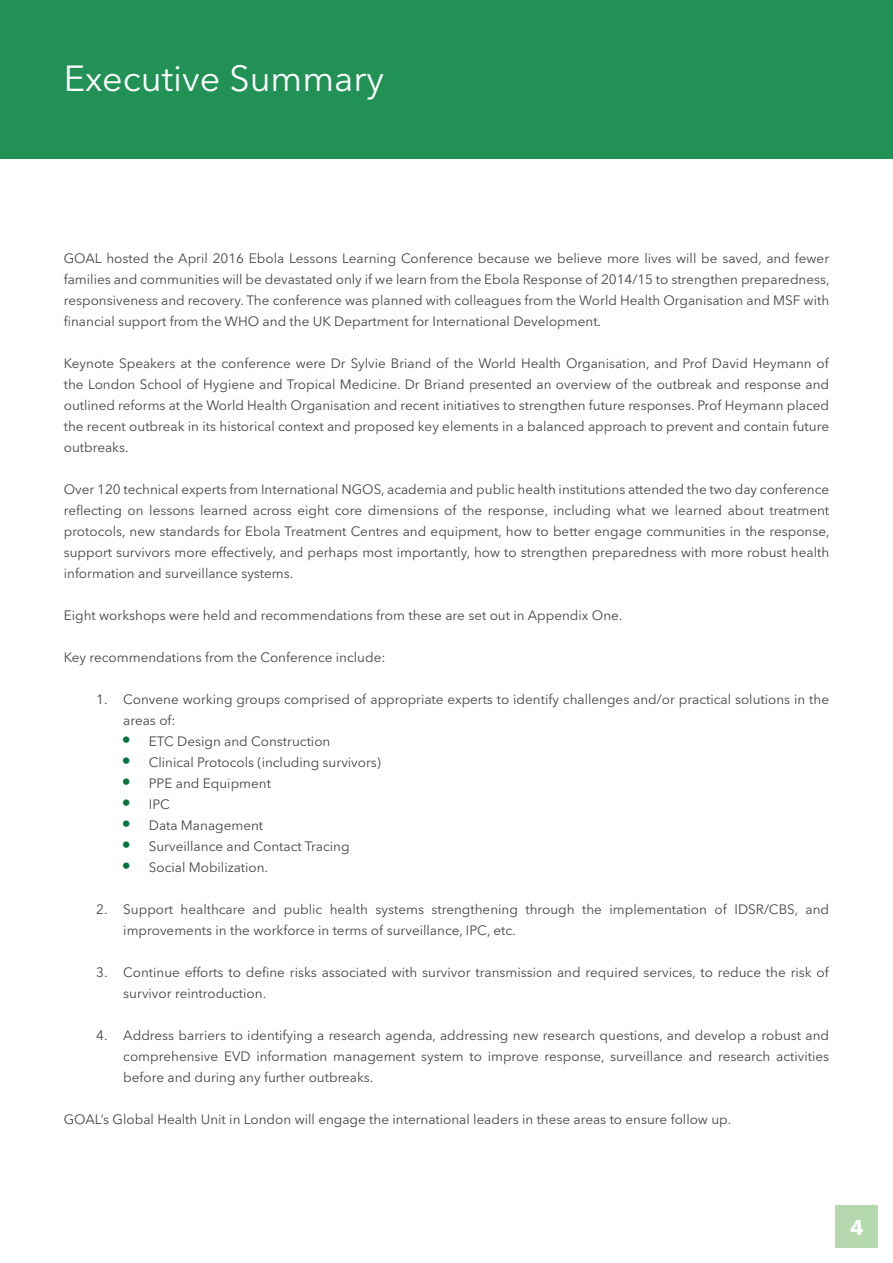
<style>
.page{position:relative;width:893px;height:1263px;background:#fff}
.page>*{position:absolute;margin:0;border:0;box-sizing:border-box;transform-origin:0 0}
.t1{font:36px "Avenir Next LT Pro";color:#fff}
.t2{font:700 21px "Avenir Next LT Pro";color:#fff}
.t3{font:13.5px/21px "Avenir Next LT Pro";color:#464547;text-align:justify}
.s1{font-size:18px;color:#06743f}
</style>
<div class="page">
<div style="left:0;top:0;width:893px;height:158px;background:#219156"></div>
<div style="left:836px;top:1206px;width:42px;height:42px;background:#b5d8ae"></div>
<h1 class="t1" style="left:64px;top:57px;width:322px">Executive Summary</h1>
<p class="t3" style="left:64px;top:248px;width:767px">GOAL hosted the April 2016 Ebola Lessons Learning Conference because we believe more lives will be saved, and fewer families and communities will be devastated only if we learn from the Ebola Response of 2014/15 to strengthen preparedness, responsiveness and recovery. The conference was planned with colleagues from the World Health Organisation and MSF with financial support from the WHO and the UK Department for International Development.</p>
<p class="t3" style="left:64px;top:353px;width:767px">Keynote Speakers at the conference were Dr Sylvie Briand of the World Health Organisation, and Prof David Heymann of the London School of Hygiene and Tropical Medicine. Dr Briand presented an overview of the outbreak and response and outlined reforms at the World Health Organisation and recent initiatives to strengthen future responses. Prof Heymann placed the recent outbreak in its historical context and proposed key elements in a balanced approach to prevent and contain future outbreaks.</p>
<p class="t3" style="left:64px;top:479px;width:767px">Over 120 technical experts from International NGOS, academia and public health institutions attended the two day conference reflecting on lessons learned across eight core dimensions of the response, including what we learned about treatment protocols, new standards for Ebola Treatment Centres and equipment, how to better engage communities in the response, support survivors more effectively, and perhaps most importantly, how to strengthen preparedness with more robust health information and surveillance systems.</p>
<p class="t3" style="left:64px;top:605px;width:560px">Eight workshops were held and recommendations from these are set out in Appendix One.</p>
<p class="t3" style="left:64px;top:647px;width:323px">Key recommendations from the Conference include:</p>
<p class="t3" style="left:123px;top:689px;width:707px;text-indent:-27px">1. Convene working groups comprised of appropriate experts to identify challenges and/or practical solutions in the areas of:</p>
<p class="t3" style="left:122px;top:731px;width:210px"><span class="s1">•</span> ETC Design and Construction</p>
<p class="t3" style="left:122px;top:752px;width:261px"><span class="s1">•</span> Clinical Protocols (including survivors)</p>
<p class="t3" style="left:122px;top:773px;width:151px"><span class="s1">•</span> PPE and Equipment</p>
<p class="t3" style="left:122px;top:794px;width:50px"><span class="s1">•</span> IPC</p>
<p class="t3" style="left:122px;top:815px;width:143px"><span class="s1">•</span> Data Management</p>
<p class="t3" style="left:122px;top:836px;width:229px"><span class="s1">•</span> Surveillance and Contact Tracing</p>
<p class="t3" style="left:122px;top:857px;width:148px"><span class="s1">•</span> Social Mobilization.</p>
<p class="t3" style="left:123px;top:899px;width:707px;text-indent:-27px">2. Support healthcare and public health systems strengthening through the implementation of IDSR/CBS, and improvements in the workforce in terms of surveillance, IPC, etc.</p>
<p class="t3" style="left:123px;top:962px;width:707px;text-indent:-27px">3. Continue efforts to define risks associated with survivor transmission and required services, to reduce the risk of survivor reintroduction.</p>
<p class="t3" style="left:123px;top:1025px;width:707px;text-indent:-27px">4. Address barriers to identifying a research agenda, addressing new research questions, and develop a robust and comprehensive EVD information management system to improve response, surveillance and research activities before and during any further outbreaks.</p>
<p class="t3" style="left:64px;top:1109px;width:669px">GOAL’s Global Health Unit in London will engage the international leaders in these areas to ensure follow up.</p>
<h2 class="t2" style="left:850px;top:1214px;width:15px">4</h2>
</div>
